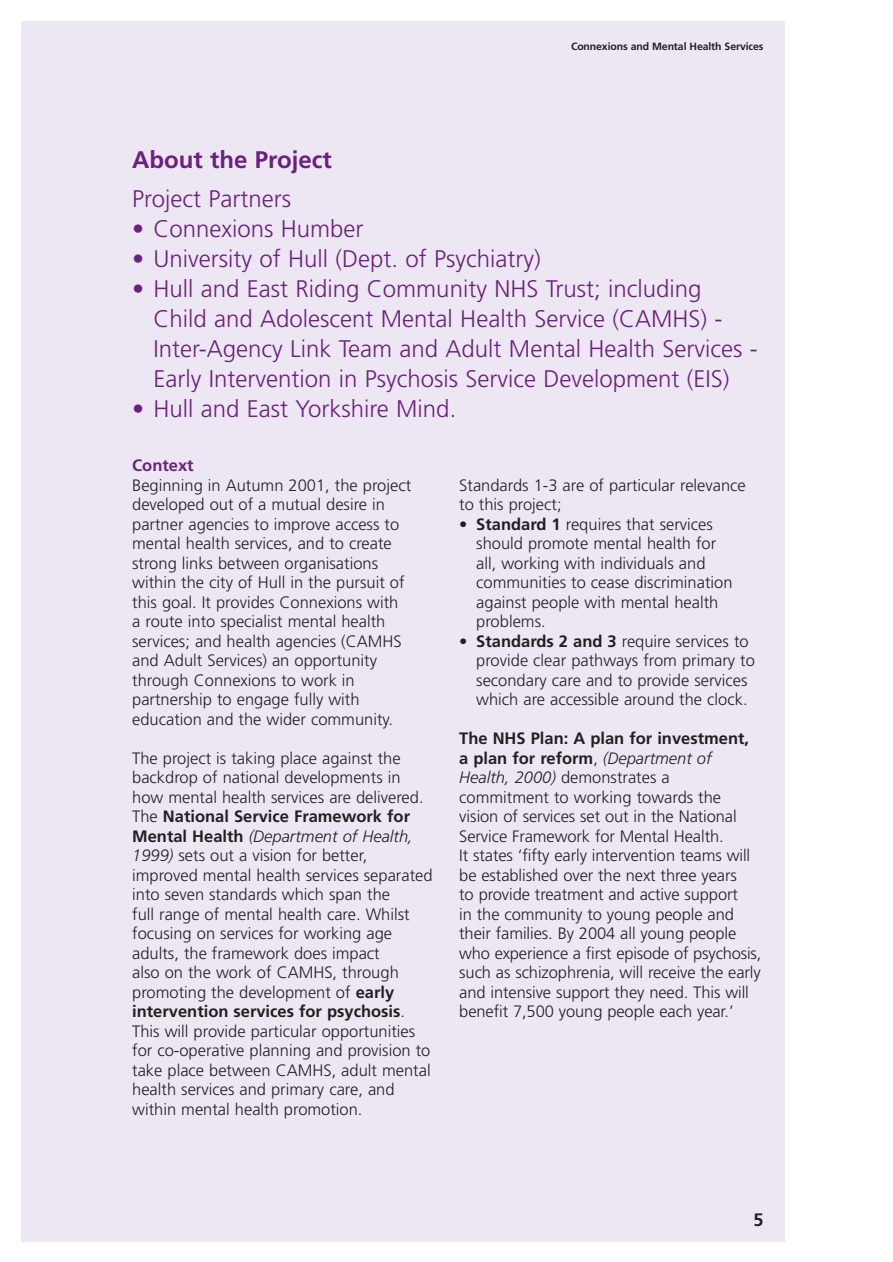
<style>
.page{position:relative;width:893px;height:1262px;background:#fff}
.page>*{position:absolute;margin:0;border:0;box-sizing:border-box;transform-origin:0 0}
.t1{font:300 24px/30px "Frutiger";color:#6c207f}
.t2{font:700 24px "Frutiger";color:#6c207f}
.t3{font:700 18px "Frutiger";color:#231f20}
.t4{font:300 16.5px/19.5px "Frutiger";color:#231f20}
.t5{font:700 16.5px "Frutiger";color:#6c207f}
.t6{font:700 10.5px "Frutiger";letter-spacing:-.01em;color:#231f20}
.s1{font-weight:700}
.s2{font-style:italic}
</style>
<div class="page">
<div style="left:22px;top:21px;width:762px;height:1221px;background:#ece7f2"></div>
<p class="t6" style="left:571px;top:43px;width:194px">Connexions and Mental Health Services</p>
<h1 class="t2" style="left:132px;top:150px;width:201px">About the Project</h1>
<h1 class="t1" style="left:132px;top:185px;width:160px">Project Partners</h1>
<h1 class="t1" style="left:132px;top:215px;width:233px">• Connexions Humber</h1>
<h1 class="t1" style="left:132px;top:245px;width:410px">• University of Hull (Dept. of Psychiatry)</h1>
<h1 class="t1" style="left:153px;top:275px;width:605px;text-indent:-21px">• Hull and East Riding Community NHS Trust; including Child and Adolescent Mental Health Service (CAMHS) - Inter-Agency Link Team and Adult Mental Health Services - Early Intervention in Psychosis Service Development (EIS)</h1>
<h1 class="t1" style="left:132px;top:395px;width:325px">• Hull and East Yorkshire Mind.</h1>
<p class="t5" style="left:132px;top:459px;width:63px">Context</p>
<p class="t4" style="left:132px;top:476px;width:280px">Beginning in Autumn 2001, the project developed out of a mutual desire in partner agencies to improve access to mental health services, and to create strong links between organisations within the city of Hull in the pursuit of this goal. It provides Connexions with<br>a route into specialist mental health services; and health agencies (CAMHS and Adult Services) an opportunity through Connexions to work in partnership to engage fully with education and the wider community.</p>
<p class="t4" style="left:132px;top:749px;width:302px">The project is taking place against the backdrop of national developments in how mental health services are delivered.<br>The <span class="s1">National Service Framework for Mental Health</span> <span class="s2">(Department of Health, 1999)</span> sets out a vision for better, improved mental health services separated into seven standards which span the<br>full range of mental health care. Whilst focusing on services for working age adults, the framework does impact<br>also on the work of CAMHS, through promoting the development of <span class="s1">early intervention services for psychosis</span>.<br>This will provide particular opportunities for co-operative planning and provision to take place between CAMHS, adult mental health services and primary care, and within mental health promotion.</p>
<p class="t4" style="left:459px;top:476px;width:288px">Standards 1-3 are of particular relevance to this project;</p>
<p class="t4" style="left:476px;top:515px;width:258px;text-indent:-17px"><span class="s1">• Standard 1</span> requires that services should promote mental health for all, working with individuals and communities to cease discrimination against people with mental health problems.</p>
<p class="t4" style="left:476px;top:632px;width:280px;text-indent:-17px"><span class="s1">• Standards 2 and 3</span> require services to provide clear pathways from primary to secondary care and to provide services which are accessible around the clock.</p>
<p class="t4" style="left:459px;top:730px;width:304px"><span class="s1">The NHS Plan: A plan for investment, a plan for reform</span>, <span class="s2">(Department of Health, 2000)</span> demonstrates a commitment to working towards the vision of services set out in the National Service Framework for Mental Health.<br>It states ‘fifty early intervention teams will be established over the next three years<br>to provide treatment and active support<br>in the community to young people and their families. By 2004 all young people who experience a first episode of psychosis, such as schizophrenia, will receive the early and intensive support they need. This will benefit 7,500 young people each year.’</p>
<p class="t3" style="left:753px;top:1212px;width:12px">5</p>
</div>
